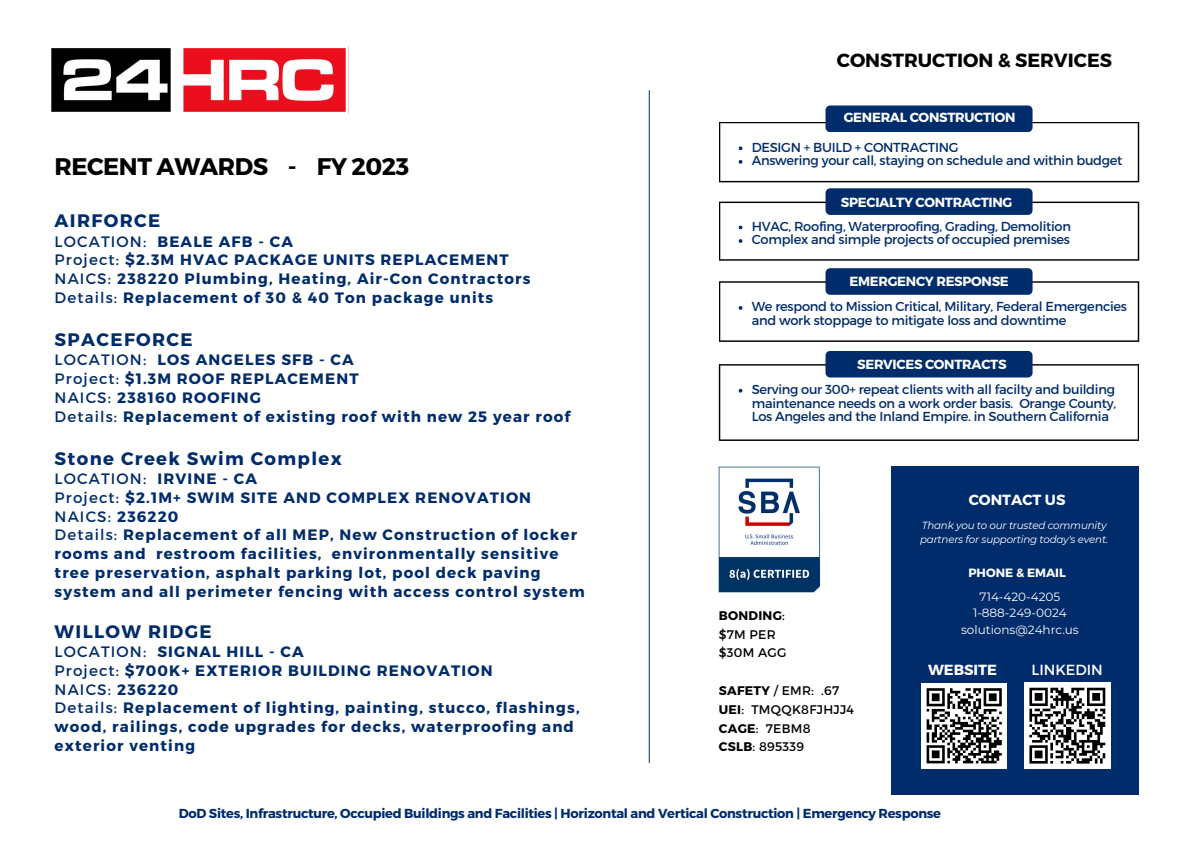
<style>
.page{position:relative;width:1191px;height:843px;background:#fff}
.page>*{position:absolute;margin:0;border:0;box-sizing:border-box;transform-origin:0 0}
.t1{font:700 24px "Montserrat";letter-spacing:-.02em;color:#000}
.t2{font:700 19px "Montserrat";color:#000}
.t3{font:700 18.1px "Montserrat";letter-spacing:.075em;color:#012c6b}
.t4{font:700 15.1px/18.8px "Montserrat";letter-spacing:.075em;color:#012c6b}
.t5{font:700 14.6px "Montserrat";color:#fff}
.t6{font:14.6px "Montserrat";color:#fff}
.t7{font:700 13.2px "Montserrat";letter-spacing:-.02em;color:#fff}
.t8{font:13px/13.5px "Montserrat";letter-spacing:-.02em;color:#012c6b;text-align:justify}
.t9{font:700 13px "Montserrat";letter-spacing:-.02em;color:#012c6b}
.t10{font:12.5px "Montserrat";letter-spacing:.02em;color:#000}
.t11{font:700 12.5px "Montserrat";letter-spacing:.02em;color:#000}
.t12{font:12px "Montserrat";color:#fff}
.t13{font:700 12px "Montserrat";color:#fff}
.t14{font:italic 10.3px/14.2px "Montserrat";letter-spacing:-.02em;color:#fff}
.s1{font-weight:400}
.s2{font-weight:700}
</style>
<div class="page">
<hr style="left:648px;top:90px;width:1px;height:672px;background:#012c6b">
<div style="left:891px;top:466px;width:248px;height:328px;background:#012c6b"></div>
<div style="left:825px;top:351px;width:207px;height:26px;background:#012c6b;border-radius:5px"></div>
<div style="left:825px;top:268px;width:207px;height:27px;background:#012c6b;border-radius:5px"></div>
<div style="left:825px;top:188px;width:207px;height:27px;background:#012c6b;border-radius:5px"></div>
<div style="left:825px;top:105px;width:207px;height:27px;background:#012c6b;border-radius:5px"></div>
<img style="left:51px;top:48px;width:295px;height:64px">
<img style="left:718px;top:466px;width:103px;height:126px">
<div style="left:1024px;top:682px;width:86px;height:86px;background:#fff"></div>
<svg style="left:1029px;top:687px;width:77px;height:77px"></svg>
<svg style="left:718px;top:364px;width:420px;height:77px"></svg>
<svg style="left:719px;top:281px;width:420px;height:61px"></svg>
<svg style="left:719px;top:201px;width:419px;height:59px"></svg>
<svg style="left:719px;top:122px;width:420px;height:60px"></svg>
<div style="left:921px;top:682px;width:85px;height:86px;background:#fff"></div>
<svg style="left:926px;top:688px;width:76px;height:76px"></svg>
<p class="t2" style="left:836px;top:48px;width:277px">CONSTRUCTION &amp; SERVICES</p>
<h3 class="t1" style="left:55px;top:151px;width:356px">RECENT AWARDS - FY 2023</h3>
<h5 class="t3" style="left:55px;top:209px;width:107px">AIRFORCE</h5>
<h5 class="t4" style="left:55px;top:231px;width:477px"><span class="s1">LOCATION:</span> BEALE AFB - CA<br><span class="s1">Project:</span> $2.3M HVAC PACKAGE UNITS REPLACEMENT <span class="s1">NAICS:</span> 238220 Plumbing, Heating, Air-Con Contractors <span class="s1">Details:</span> Replacement of 30 &amp; 40 Ton package units</h5>
<p class="t3" style="left:55px;top:327px;width:139px">SPACEFORCE</p>
<p class="t4" style="left:55px;top:349px;width:517px"><span class="s1">LOCATION:</span> LOS ANGELES SFB - CA<br><span class="s1">Project:</span> $1.3M ROOF REPLACEMENT<br><span class="s1">NAICS:</span> 238160 ROOFING<br><span class="s1">Details:</span> Replacement of existing roof with new 25 year roof</p>
<h3 class="t3" style="left:55px;top:446px;width:288px">Stone Creek Swim Complex</h3>
<h3 class="t4" style="left:55px;top:468px;width:531px"><span class="s1">LOCATION:</span> IRVINE - CA<br><span class="s1">Project:</span> $2.1M+ SWIM SITE AND COMPLEX RENOVATION <span class="s1">NAICS:</span> 236220<br><span class="s1">Details:</span> Replacement of all MEP, New Construction of locker rooms and restroom facilities, environmentally sensitive tree preservation, asphalt parking lot, pool deck paving system and all perimeter fencing with access control system</h3>
<h4 class="t3" style="left:55px;top:619px;width:159px">WILLOW RIDGE</h4>
<h4 class="t4" style="left:55px;top:641px;width:526px"><span class="s1">LOCATION:</span> SIGNAL HILL - CA<br><span class="s1">Project:</span> $700K+ EXTERIOR BUILDING RENOVATION<br><span class="s1">NAICS:</span> 236220<br><span class="s1">Details:</span> Replacement of lighting, painting, stucco, flashings, wood, railings, code upgrades for decks, waterproofing and exterior venting</h4>
<p class="t7" style="left:843px;top:109px;width:173px">GENERAL CONSTRUCTION</p>
<p class="t8" style="left:751px;top:140px;width:208px">DESIGN + BUILD + CONTRACTING</p>
<h6 class="t8" style="left:751px;top:153px;width:372px">Answering your call, staying on schedule and within budget</h6>
<p class="t7" style="left:840px;top:193px;width:173px">SPECIALTY CONTRACTING</p>
<p class="t8" style="left:751px;top:219px;width:321px">HVAC, Roofing, Waterproofing, Grading, Demolition</p>
<h6 class="t8" style="left:751px;top:232px;width:320px">Complex and simple projects of occupied premises</h6>
<p class="t7" style="left:849px;top:272px;width:161px">EMERGENCY RESPONSE</p>
<h6 class="t8" style="left:751px;top:299px;width:377px">We respond to Mission Critical, Military, Federal Emergencies and work stoppage to mitigate loss and downtime</h6>
<p class="t7" style="left:857px;top:355px;width:151px">SERVICES CONTRACTS</p>
<p class="t8" style="left:751px;top:382px;width:366px">Serving our 300+ repeat clients with all facilty and building maintenance needs on a work order basis. Orange County, Los Angeles and the Inland Empire. in Southern California</p>
<p class="t11" style="left:718px;top:607px;width:68px">BONDING<span class="s1">:</span></p>
<p class="t10" style="left:718px;top:626px;width:58px">$7M PER</p>
<p class="t10" style="left:718px;top:644px;width:69px">$30M AGG</p>
<p class="t10" style="left:718px;top:682px;width:122px"><span class="s2">SAFETY</span> / EMR: .67</p>
<p class="t10" style="left:718px;top:701px;width:137px"><span class="s2">UEI</span>: TMQQK8FJHJJ4</p>
<p class="t10" style="left:718px;top:719px;width:93px"><span class="s2">CAGE</span>: 7EBM8</p>
<p class="t10" style="left:718px;top:738px;width:87px"><span class="s2">CSLB</span>: 895339</p>
<p class="t5" style="left:968px;top:490px;width:98px">CONTACT US</p>
<h5 class="t14" style="left:920px;top:517px;width:189px">Thank you to our trusted community partners for supporting today's event.</h5>
<h5 class="t13" style="left:968px;top:564px;width:99px">PHONE &amp; EMAIL</h5>
<h5 class="t12" style="left:979px;top:589px;width:82px">714-420-4205</h5>
<h2 class="t12" style="left:972px;top:605px;width:95px">1-888-249-0024</h2>
<h6 class="t12" style="left:961px;top:622px;width:119px">solutions@24hrc.us</h6>
<p class="t5" style="left:927px;top:660px;width:71px">WEBSITE</p>
<p class="t6" style="left:1031px;top:660px;width:73px">LINKEDIN</p>
<h6 class="t9" style="left:179px;top:804px;width:763px">DoD Sites, Infrastructure, Occupied Buildings and Facilities | Horizontal and Vertical Construction | Emergency Response</h6>
</div>
